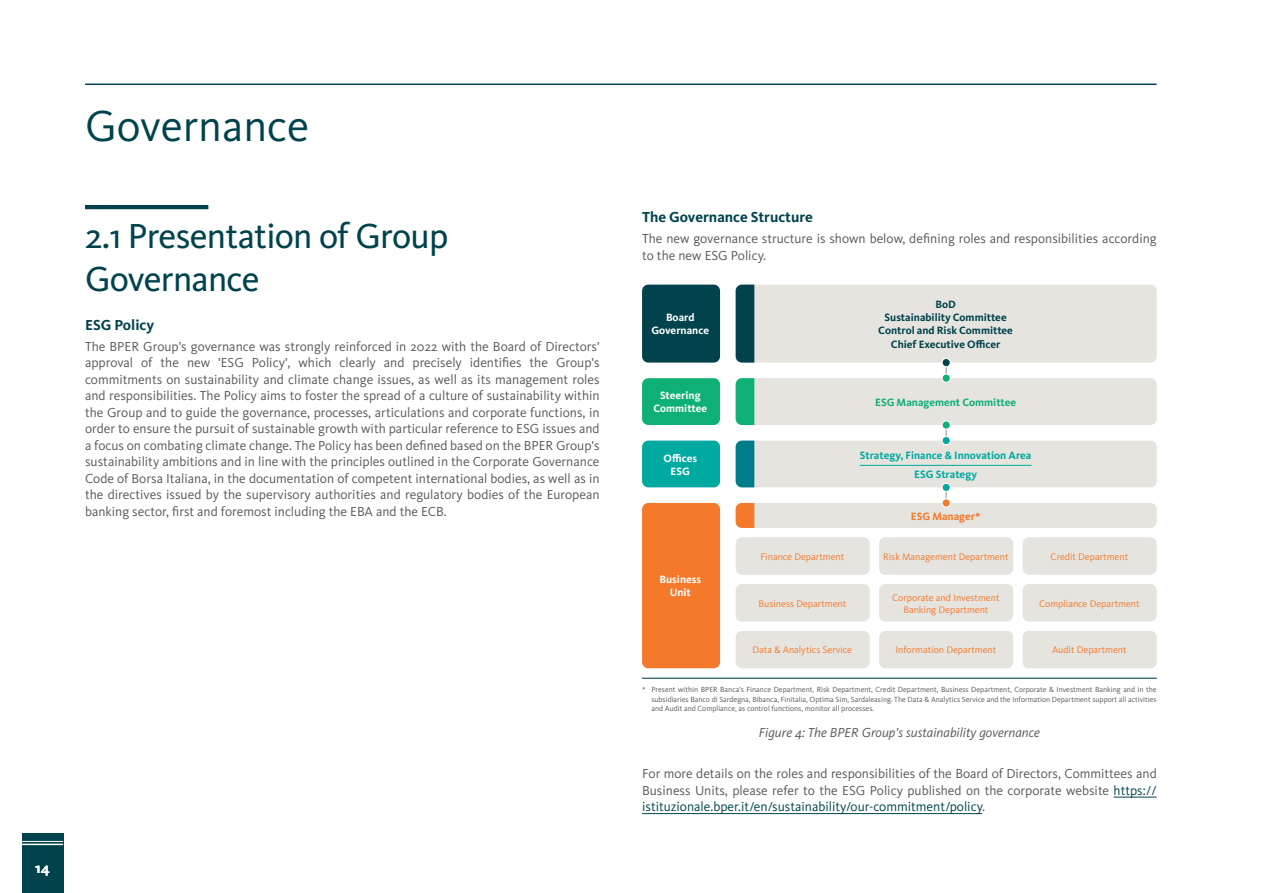
<style>
.page{position:relative;width:1263px;height:893px;background:#fff}
.page>*{position:absolute;margin:0;border:0;box-sizing:border-box;transform-origin:0 0}
.H1_CAPITOLO{font:45px "Kievit OT";color:#00434c}
.H2_SOTTO_CAPITOLO{font:36px/43.2px "Kievit OT";letter-spacing:-.02em;color:#00434c}
.Titoletto{font:700 15px "Kievit OT";color:#00434c}
.t1{font:700 15px "Kievit OT";color:#fff}
.TESTO{font:13.5px/16.5px "Kievit OT";color:#57585a;text-align:justify}
.TESTO-2{font:italic 13.5px "Kievit OT";color:#57585a}
.testo_9_su_11{font:700 10.95px "Kievit OT";color:#00434c}
.testo_9_su_11-2{font:700 10.95px/13.2px "Kievit OT";color:#fff;text-align:center}
.testo_9_su_11-3{font:700 10.95px "Kievit OT";color:#00aaa0}
.testo_9_su_11-4{font:700 10.95px "Kievit OT";color:#0fb076}
.testo_9_su_11-5{font:700 10.95px "Kievit OT";color:#f4792a}
.testo_9_su_11-6{font:9.9px/11.9px "Kievit OT";color:#f4792a;text-align:center}
.testo_9_su_11-7{font:7.65px/9.3px "Kievit OT";color:#57585a;text-align:justify}
.s1{color:#00434c}
</style>
<div class="page">
<hr style="left:85px;top:84px;width:1072px;height:1px;background:#00434c">
<div style="left:22px;top:833px;width:41px;height:60px;background:#00434c"></div>
<hr style="left:22px;top:841px;width:41px;height:1px;background:#fff">
<hr style="left:22px;top:844px;width:41px;height:1px;background:#fff">
<hr style="left:85px;top:205px;width:123px;height:4px;background:#00434c">
<hr style="left:1113px;top:797px;width:44px;height:1px;background:#00434c">
<hr style="left:642px;top:813px;width:340px;height:1px;background:#00434c">
<hr style="left:946px;top:363px;width:1px;height:140px;background:#a39d9b">
<hr style="left:642px;top:678px;width:515px;height:1px;background:#00434c">
<div style="left:642px;top:285px;width:78px;height:78px;background:#00434c;border-radius:6px"></div>
<div style="left:642px;top:378px;width:78px;height:47px;background:#0fb076;border-radius:6px"></div>
<div style="left:642px;top:441px;width:78px;height:46px;background:#00aaa0;border-radius:6px"></div>
<div style="left:642px;top:503px;width:78px;height:165px;background:#f4792a;border-radius:6px"></div>
<div style="left:736px;top:285px;width:421px;height:78px;background:#e6e4df;border-radius:6px"></div>
<div style="left:736px;top:378px;width:421px;height:47px;background:#e6e4df;border-radius:6px"></div>
<div style="left:736px;top:441px;width:421px;height:46px;background:#e6e4df;border-radius:6px"></div>
<hr style="left:860px;top:465px;width:171px;height:1px;background:#00aaa0">
<div style="left:736px;top:503px;width:421px;height:25px;background:#e6e4df;border-radius:6px"></div>
<div style="left:736px;top:537px;width:134px;height:38px;background:#e6e4df;border-radius:6px"></div>
<div style="left:736px;top:584px;width:134px;height:37px;background:#e6e4df;border-radius:6px"></div>
<div style="left:736px;top:631px;width:134px;height:37px;background:#e6e4df;border-radius:6px"></div>
<div style="left:879px;top:537px;width:134px;height:38px;background:#e6e4df;border-radius:6px"></div>
<div style="left:879px;top:584px;width:134px;height:37px;background:#e6e4df;border-radius:6px"></div>
<div style="left:879px;top:631px;width:134px;height:37px;background:#e6e4df;border-radius:6px"></div>
<div style="left:1022px;top:537px;width:135px;height:38px;background:#e6e4df;border-radius:6px"></div>
<div style="left:1022px;top:584px;width:135px;height:37px;background:#e6e4df;border-radius:6px"></div>
<div style="left:1022px;top:631px;width:135px;height:37px;background:#e6e4df;border-radius:6px"></div>
<svg style="left:736px;top:285px;width:18px;height:78px"></svg>
<svg style="left:736px;top:378px;width:18px;height:47px"></svg>
<svg style="left:736px;top:441px;width:18px;height:46px"></svg>
<svg style="left:736px;top:503px;width:18px;height:25px"></svg>
<div style="left:942px;top:358px;width:8px;height:9px;background:#00434c;border-radius:50%"></div>
<div style="left:941px;top:358px;width:10px;height:9px;border:1px solid #fff;border-radius:50%"></div>
<svg style="left:942px;top:374px;width:8px;height:8px"></svg>
<div style="left:941px;top:373px;width:10px;height:10px;border:1px solid #fff;border-radius:50%"></div>
<div style="left:942px;top:421px;width:8px;height:8px;background:#0fb076;border-radius:50%"></div>
<div style="left:941px;top:420px;width:10px;height:10px;border:1px solid #fff;border-radius:50%"></div>
<div style="left:942px;top:436px;width:8px;height:9px;background:#00aaa0;border-radius:50%"></div>
<div style="left:941px;top:436px;width:10px;height:9px;border:1px solid #fff;border-radius:50%"></div>
<div style="left:942px;top:483px;width:8px;height:8px;background:#00aaa0;border-radius:50%"></div>
<div style="left:941px;top:483px;width:10px;height:9px;border:1px solid #fff;border-radius:50%"></div>
<div style="left:942px;top:499px;width:8px;height:8px;background:#f4792a;border-radius:50%"></div>
<div style="left:941px;top:498px;width:10px;height:10px;border:1px solid #fff;border-radius:50%"></div>
<p class="H1_CAPITOLO" style="left:85px;top:100px;width:226px">Governance</p>
<p class="H2_SOTTO_CAPITOLO" style="left:85px;top:214px;width:365px">2.1 Presentation of Group<br>Governance</p>
<p class="Titoletto" style="left:85px;top:316px;width:71px">ESG Policy</p>
<p class="TESTO" style="left:85px;top:338px;width:516px">The BPER Group's governance was strongly reinforced in 2022 with the Board of Directors' approval of the new 'ESG Policy', which clearly and precisely identifies the Group's commitments on sustainability and climate change issues, as well as its management roles and responsibilities. The Policy aims to foster the spread of a culture of sustainability within the Group and to guide the governance, processes, articulations and corporate functions, in order to ensure the pursuit of sustainable growth with particular reference to ESG issues and a focus on combating climate change. The Policy has been defined based on the BPER Group's sustainability ambitions and in line with the principles outlined in the Corporate Governance Code of Borsa Italiana, in the documentation of competent international bodies, as well as in the directives issued by the supervisory authorities and regulatory bodies of the European banking sector, first and foremost including the EBA and the ECB.</p>
<p class="t1" style="left:35px;top:859px;width:16px">14</p>
<p class="Titoletto" style="left:642px;top:209px;width:172px">The Governance Structure</p>
<p class="TESTO" style="left:642px;top:230px;width:516px">The new governance structure is shown below, defining roles and responsibilities according to the new ESG Policy.</p>
<p class="testo_9_su_11-2" style="left:666px;top:311px;width:30px">Board</p>
<p class="testo_9_su_11-2" style="left:651px;top:324px;width:59px">Governance</p>
<p class="testo_9_su_11-2" style="left:653px;top:389px;width:55px">Steering<br>Committee</p>
<p class="testo_9_su_11-2" style="left:663px;top:451px;width:35px">Offices</p>
<p class="testo_9_su_11-2" style="left:671px;top:464px;width:21px">ESG</p>
<p class="testo_9_su_11-2" style="left:659px;top:573px;width:43px">Business</p>
<p class="testo_9_su_11-2" style="left:670px;top:586px;width:23px">Unit</p>
<p class="testo_9_su_11" style="left:935px;top:298px;width:22px">BoD</p>
<p class="testo_9_su_11" style="left:884px;top:311px;width:124px">Sustainability Committee</p>
<p class="testo_9_su_11" style="left:878px;top:324px;width:136px">Control and Risk Committee</p>
<p class="testo_9_su_11" style="left:891px;top:338px;width:111px">Chief Executive Officer</p>
<p class="testo_9_su_11-4" style="left:875px;top:396px;width:143px">ESG Management Committee</p>
<p class="testo_9_su_11-3" style="left:860px;top:449px;width:173px">Strategy, Finance &amp; Innovation Area</p>
<p class="testo_9_su_11-3" style="left:914px;top:467px;width:64px">ESG Strategy</p>
<p class="testo_9_su_11-5" style="left:911px;top:510px;width:71px">ESG Manager*</p>
<p class="testo_9_su_11-6" style="left:760px;top:551px;width:85px">Finance Department</p>
<p class="testo_9_su_11-6" style="left:758px;top:597px;width:89px">Business Department</p>
<p class="testo_9_su_11-6" style="left:753px;top:644px;width:101px">Data &amp; Analytics Service</p>
<p class="testo_9_su_11-6" style="left:883px;top:551px;width:127px">Risk Management Department</p>
<p class="testo_9_su_11-6" style="left:892px;top:591px;width:109px">Corporate and Investment<br>Banking Department</p>
<p class="testo_9_su_11-6" style="left:895px;top:644px;width:102px">Information Department</p>
<p class="testo_9_su_11-6" style="left:1050px;top:551px;width:79px">Credit Department</p>
<p class="testo_9_su_11-6" style="left:1039px;top:597px;width:102px">Compliance Department</p>
<p class="testo_9_su_11-6" style="left:1052px;top:644px;width:76px">Audit Department</p>
<p class="testo_9_su_11-7" style="left:651px;top:685px;width:507px;text-indent:-9px">* Present within BPER Banca's Finance Department, Risk Department, Credit Department, Business Department, Corporate &amp; Investment Banking and in the subsidiaries Banco di Sardegna, Bibanca, Finitalia, Optima Sim, Sardaleasing. The Data &amp; Analytics Service and the Information Department support all activities and Audit and Compliance, as control functions, monitor all processes.</p>
<p class="TESTO-2" style="left:759px;top:724px;width:282px">Figure 4: The BPER Group's sustainability governance</p>
<p class="TESTO" style="left:642px;top:766px;width:516px">For more details on the roles and responsibilities of the Board of Directors, Committees and Business Units, please refer to the ESG Policy published on the corporate website <span class="s1">https:// istituzionale.bper.it/en/sustainability/our-commitment/policy</span>.</p>
</div>
